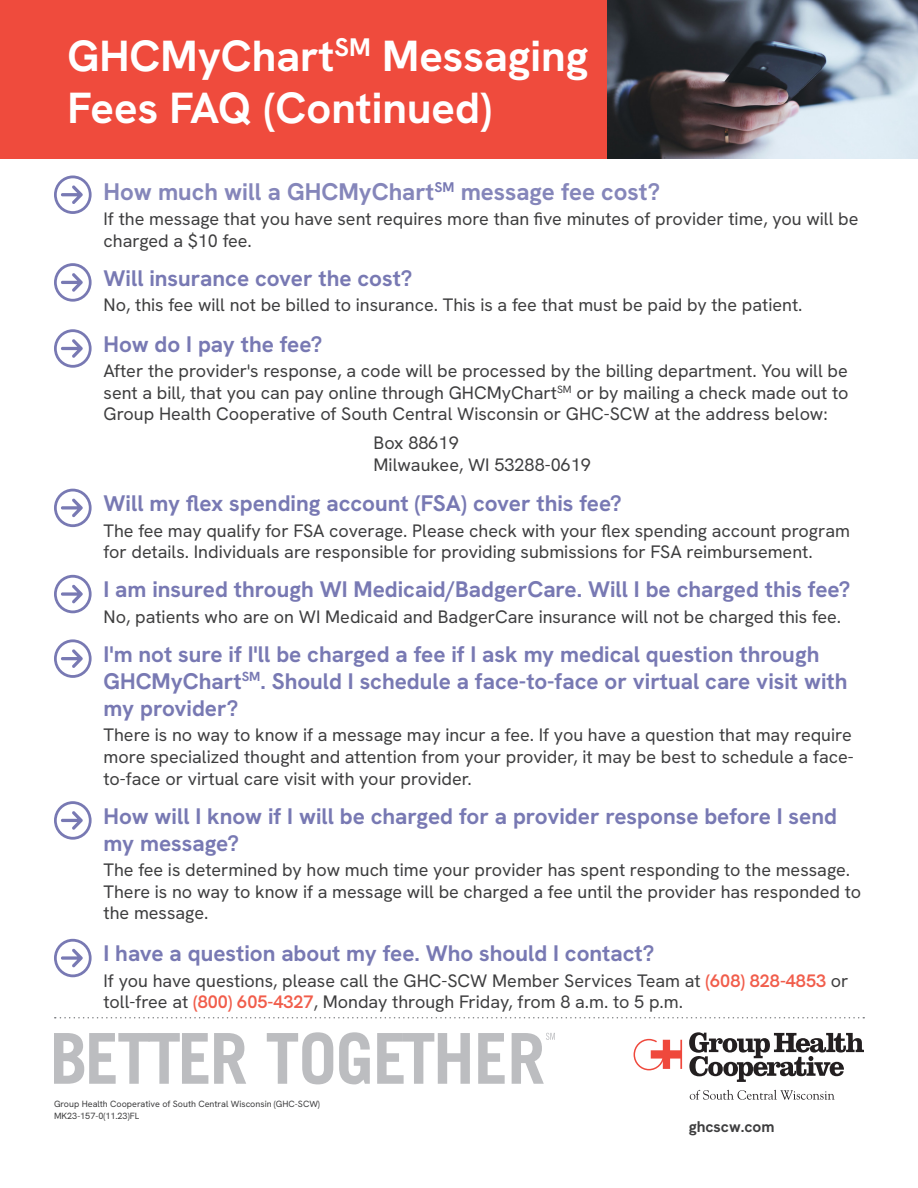
<style>
.page{position:relative;width:918px;height:1188px;background:#fff}
.page>*{position:absolute;margin:0;border:0;box-sizing:border-box;transform-origin:0 0}
.t1{font:700 43.5px/52.2px "Hanken Grotesk";color:#fff}
.t2{font:700 24px "Hanken Grotesk";color:#8586ba}
.t3{font:700 22.5px/27px "Hanken Grotesk";color:#7879b3}
.t4{font:18px/21.6px "Hanken Grotesk";color:#3e3e3f}
.t5{font:700 15.45px "Hanken Grotesk";color:#3e3e3f}
.t6{font:9px/12px "Hanken Grotesk";color:#3e3e3f}
.s1{font-weight:600;color:#f15d4b}
</style>
<div class="page">
<svg style="left:54px;top:1033px;width:154px;height:51px"></svg>
<svg style="left:214px;top:1033px;width:32px;height:51px"></svg>
<svg style="left:267px;top:1032px;width:66px;height:52px"></svg>
<svg style="left:339px;top:1032px;width:31px;height:52px"></svg>
<svg style="left:377px;top:1033px;width:93px;height:51px"></svg>
<svg style="left:478px;top:1033px;width:27px;height:51px"></svg>
<svg style="left:512px;top:1033px;width:43px;height:51px"></svg>
<svg style="left:689px;top:1032px;width:175px;height:50px"></svg>
<svg style="left:633px;top:1038px;width:49px;height:33px"></svg>
<svg style="left:690px;top:1090px;width:145px;height:10px"></svg>
<svg style="left:55px;top:1017px;width:809px;height:2px"></svg>
<div style="left:0;top:0;width:918px;height:159px;background:#ef4b3d"></div>
<img style="left:608px;top:0;width:310px;height:159px">
<svg style="left:54px;top:263px;width:38px;height:39px"></svg>
<svg style="left:54px;top:329px;width:38px;height:39px"></svg>
<svg style="left:54px;top:575px;width:38px;height:38px"></svg>
<svg style="left:54px;top:639px;width:38px;height:39px"></svg>
<svg style="left:54px;top:939px;width:38px;height:38px"></svg>
<svg style="left:54px;top:801px;width:38px;height:39px"></svg>
<svg style="left:54px;top:489px;width:38px;height:38px"></svg>
<svg style="left:54px;top:176px;width:38px;height:38px"></svg>
<h1 class="t1" style="left:68px;top:28px;width:522px">GHCMyChart<sup>SM</sup> Messaging<br>Fees FAQ (Continued)</h1>
<p class="t2" style="left:104px;top:176px;width:558px">How much will a GHCMyChart<sup>SM</sup> message fee cost?</p>
<p class="t4" style="left:104px;top:208px;width:756px">If the message that you have sent requires more than five minutes of provider time, you will be charged a $10 fee.</p>
<p class="t3" style="left:104px;top:264px;width:311px">Will insurance cover the cost?</p>
<p class="t4" style="left:104px;top:294px;width:701px">No, this fee will not be billed to insurance. This is a fee that must be paid by the patient.</p>
<p class="t3" style="left:104px;top:330px;width:220px">How do I pay the fee?</p>
<p class="t4" style="left:104px;top:360px;width:746px;text-align:justify">After the provider's response, a code will be processed by the billing department. You will be sent a bill, that you can pay online through GHCMyChart<sup>SM</sup> or by mailing a check made out to Group Health Cooperative of South Central Wisconsin or GHC-SCW at the address below:</p>
<p class="t4" style="left:374px;top:432px;width:87px">Box 88619</p>
<p class="t4" style="left:374px;top:453px;width:219px">Milwaukee, WI 53288-0619</p>
<p class="t3" style="left:104px;top:489px;width:520px">Will my flex spending account (FSA) cover this fee?</p>
<p class="t4" style="left:104px;top:519px;width:748px">The fee may qualify for FSA coverage. Please check with your flex spending account program for details. Individuals are responsible for providing submissions for FSA reimbursement.</p>
<p class="t3" style="left:104px;top:576px;width:748px">I am insured through WI Medicaid/BadgerCare. Will I be charged this fee?</p>
<p class="t4" style="left:104px;top:605px;width:739px">No, patients who are on WI Medicaid and BadgerCare insurance will not be charged this fee.</p>
<p class="t3" style="left:104px;top:640px;width:745px">I'm not sure if I'll be charged a fee if I ask my medical question through<br>GHCMyChart<sup>SM</sup>. Should I schedule a face-to-face or virtual care visit with my provider?</p>
<p class="t4" style="left:104px;top:724px;width:752px;text-align:justify">There is no way to know if a message may incur a fee. If you have a question that may require more specialized thought and attention from your provider, it may be best to schedule a face&shy;to-face or virtual care visit with your provider.</p>
<p class="t3" style="left:104px;top:802px;width:735px">How will I know if I will be charged for a provider response before I send my message?</p>
<p class="t4" style="left:104px;top:859px;width:759px">The fee is determined by how much time your provider has spent responding to the message.<br>There is no way to know if a message will be charged a fee until the provider has responded to the message.</p>
<p class="t3" style="left:104px;top:940px;width:552px">I have a question about my fee. Who should I contact?</p>
<p class="t4" style="left:104px;top:969px;width:747px">If you have questions, please call the GHC-SCW Member Services Team at <span class="s1">(608) 828-4853</span> or toll-free at <span class="s1">(800) 605-4327</span>, Monday through Friday, from 8 a.m. to 5 p.m.</p>
<p class="t6" style="left:54px;top:1098px;width:267px">Group Health Cooperative of South Central Wisconsin (GHC-SCW)<br>MK23-157-0(11.23)FL</p>
<p class="t5" style="left:689px;top:1117px;width:87px">ghcscw.com</p>
</div>
